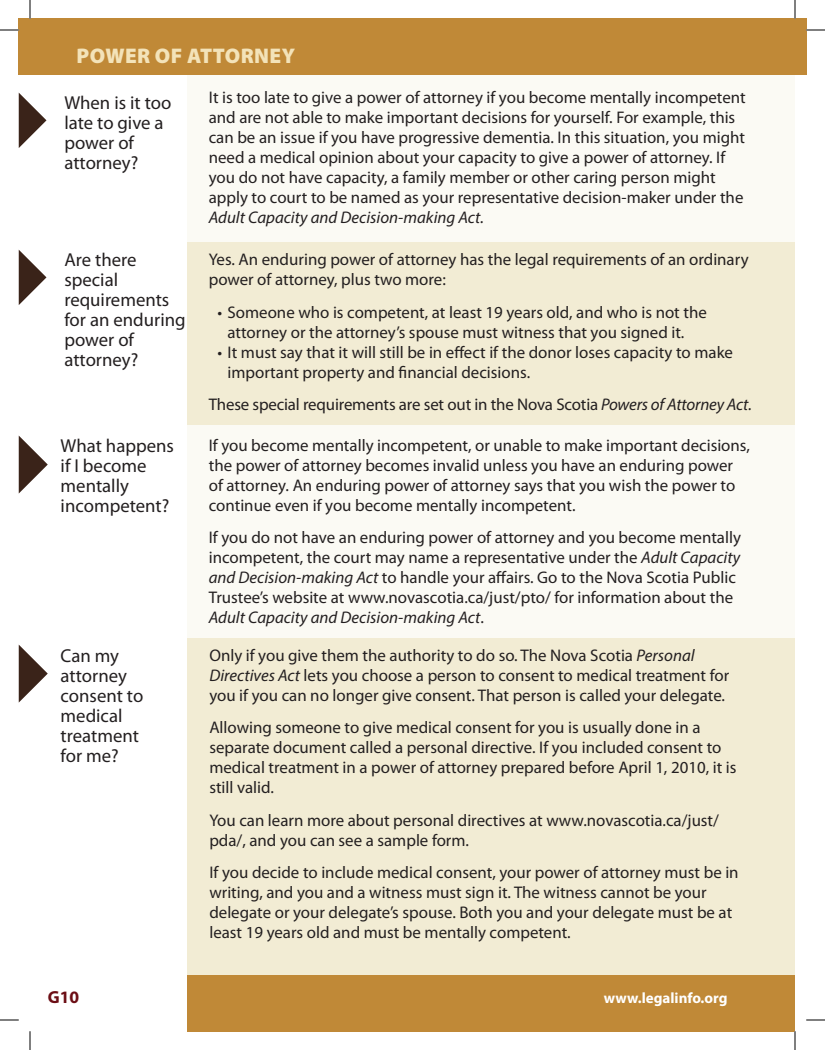
<style>
.page{position:relative;width:825px;height:1050px;background:#fff}
.page>*{position:absolute;margin:0;border:0;box-sizing:border-box;transform-origin:0 0}
.t1{font:900 21.25px "Myriad Pro";letter-spacing:.02em;color:#f3e3b9}
.t2{font:18.75px/20px "Myriad Pro";color:#231f20}
.t3{font:700 17.5px "Myriad Pro";color:#6c0e15}
.t4{font:16.88px/20px "Myriad Pro";color:#231f20}
.t5{font:italic 16.88px "Myriad Pro";color:#231f20}
.t6{font:700 15px "Myriad Pro";color:#fff}
.s1{font-style:italic}
</style>
<div class="page">
<div style="left:188px;top:19px;width:607px;height:1001px;background:#f2ecd4"></div>
<div style="left:19px;top:19px;width:776px;height:56px;background:#c08937"></div>
<div style="left:188px;top:975px;width:607px;height:56px;background:#c08937"></div>
<div style="left:795px;top:19px;width:11px;height:56px;background:#c08937"></div>
<div style="left:19px;top:75px;width:776px;height:167px;background:#fbfaf4"></div>
<svg style="left:19px;top:436px;width:29px;height:57px"></svg>
<svg style="left:19px;top:645px;width:29px;height:58px"></svg>
<svg style="left:19px;top:93px;width:27px;height:55px"></svg>
<svg style="left:19px;top:250px;width:27px;height:55px"></svg>
<div style="left:76px;top:425px;width:719px;height:212px;background:#fbfaf4"></div>
<svg style="left:0;top:29px;width:19px;height:2px"></svg>
<svg style="left:806px;top:29px;width:19px;height:2px"></svg>
<svg style="left:0;top:1019px;width:19px;height:2px"></svg>
<svg style="left:806px;top:1019px;width:19px;height:2px"></svg>
<svg style="left:29px;top:0;width:2px;height:19px"></svg>
<svg style="left:29px;top:1031px;width:2px;height:19px"></svg>
<svg style="left:794px;top:0;width:2px;height:19px"></svg>
<svg style="left:794px;top:1031px;width:2px;height:19px"></svg>
<p class="t1" style="left:76px;top:44px;width:220px">POWER OF ATTORNEY</p>
<p class="t2" style="left:64px;top:92px;width:108px">When is it too late to give a power of attorney?</p>
<p class="t2" style="left:64px;top:249px;width:123px">Are there special requirements for an enduring power of attorney?</p>
<p class="t2" style="left:61px;top:435px;width:115px">What happens if I become mentally incompetent?</p>
<p class="t2" style="left:61px;top:645px;width:84px">Can my attorney consent to medical treatment for me?</p>
<p class="t3" style="left:48px;top:986px;width:33px">G10</p>
<p class="t4" style="left:209px;top:87px;width:539px">It is too late to give a power of attorney if you become mentally incompetent and are not able to make important decisions for yourself. For example, this can be an issue if you have progressive dementia. In this situation, you might need a medical opinion about your capacity to give a power of attorney. If you do not have capacity, a family member or other caring person might apply to court to be named as your representative decision-maker under the</p>
<p class="t5" style="left:209px;top:207px;width:277px">Adult Capacity and Decision-making Act.</p>
<p class="t4" style="left:209px;top:249px;width:541px">Yes. An enduring power of attorney has the legal requirements of an ordinary power of attorney, plus two more:</p>
<p class="t4" style="left:228px;top:302px;width:481px;text-indent:-10px">• Someone who is competent, at least 19 years old, and who is not the attorney or the attorney’s spouse must witness that you signed it.</p>
<p class="t4" style="left:228px;top:342px;width:507px;text-indent:-10px">• It must say that it will still be in effect if the donor loses capacity to make important property and financial decisions.</p>
<p class="t4" style="left:209px;top:394px;width:545px">These special requirements are set out in the Nova Scotia <span class="s1">Powers of Attorney Act.</span></p>
<p class="t4" style="left:209px;top:435px;width:543px">If you become mentally incompetent, or unable to make important decisions, the power of attorney becomes invalid unless you have an enduring power of attorney. An enduring power of attorney says that you wish the power to continue even if you become mentally incompetent.</p>
<p class="t4" style="left:209px;top:527px;width:534px">If you do not have an enduring power of attorney and you become mentally incompetent, the court may name a representative under the <span class="s1">Adult Capacity and Decision-making Act</span> to handle your affairs. Go to the Nova Scotia Public Trustee’s website at www.novascotia.ca/just/pto/ for information about the <span class="s1">Adult Capacity and Decision-making Act</span>.</p>
<p class="t4" style="left:209px;top:645px;width:521px">Only if you give them the authority to do so. The Nova Scotia <span class="s1">Personal<br>Directives Act</span> lets you choose a person to consent to medical treatment for you if you can no longer give consent. That person is called your delegate.</p>
<p class="t4" style="left:209px;top:718px;width:529px">Allowing someone to give medical consent for you is usually done in a separate document called a personal directive. If you included consent to medical treatment in a power of attorney prepared before April 1, 2010, it is still valid.</p>
<p class="t4" style="left:209px;top:810px;width:511px">You can learn more about personal directives at www.novascotia.ca/just/ pda/, and you can see a sample form.</p>
<p class="t4" style="left:209px;top:863px;width:531px">If you decide to include medical consent, your power of attorney must be in writing, and you and a witness must sign it. The witness cannot be your delegate or your delegate’s spouse. Both you and your delegate must be at least 19 years old and must be mentally competent.</p>
<p class="t6" style="left:604px;top:988px;width:125px">www.legalinfo.org</p>
</div>
